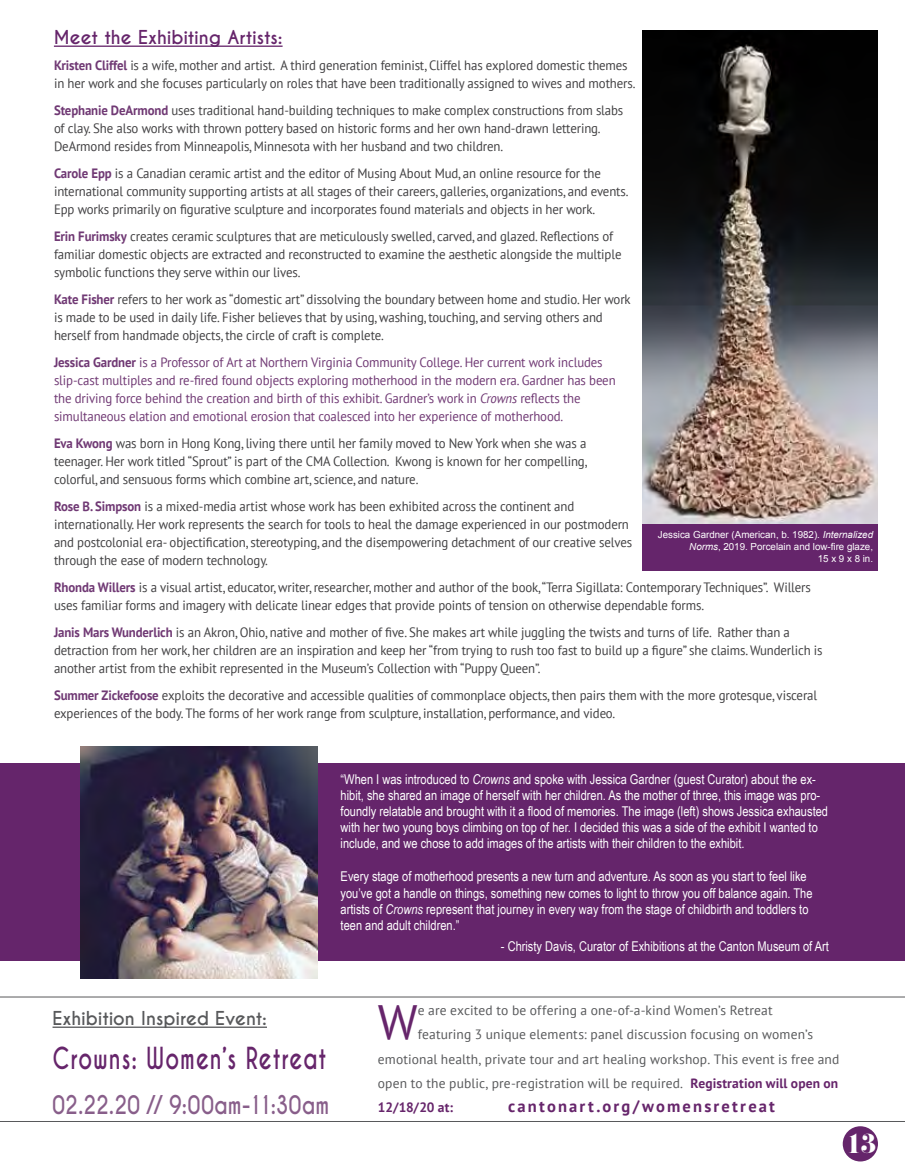
<style>
.page{position:relative;width:905px;height:1175px;background:#fff}
.page>*{position:absolute;margin:0;border:0;box-sizing:border-box;transform-origin:0 0}
.t1{font:48.15px "PT Sans";color:#66256b}
.t2{font:700 28.5px "Caviar Dreams";letter-spacing:.04em;color:#66256b;scale:.75 1}
.t3{font:26.55px "Pistilli";color:#fff}
.t4{font:700 24.3px "Caviar Dreams";letter-spacing:.01em;color:#885e8a;scale:.82 1}
.t5{font:700 18px "Caviar Dreams";letter-spacing:-.01em;color:#66256b}
.t6{font:700 18px "Caviar Dreams";letter-spacing:-.01em;color:#58595b}
.t7{font:700 16.5px "PT Sans";letter-spacing:.135em;color:#66256b}
.t8{font:13.5px/18px "PT Sans";letter-spacing:-.01em;color:#414042;scale:.95 1}
.t9{font:13.5px/16.2px "Arial Narrow";color:#fff}
.t10{font:13.5px/18px "PT Sans";letter-spacing:-.01em;color:#703974;scale:.95 1}
.t11{font:13.5px "PT Sans";letter-spacing:.01em;color:#58595b}
.t12{font:700 13.5px "PT Sans";letter-spacing:-.015em;color:#66256b}
.t13{font:9.75px/12px "Arial";color:#fff;text-align:right}
.s1{font-weight:700;color:#703974}
.s2{font-weight:700}
.s3{font-style:italic}
.s4{font-weight:700;color:#66256b}
</style>
<div class="page">
<div style="left:842px;top:1126px;width:36px;height:35px;background:#65256b;border-radius:50%"></div>
<div style="left:0;top:763px;width:904px;height:197px;background:#65256b"></div>
<img style="left:81px;top:747px;width:237px;height:231px">
<img style="left:642px;top:30px;width:235px;height:493px">
<hr style="left:54px;top:46px;width:228px;height:1px;background:#66256b">
<hr style="left:52px;top:1026px;width:215px;height:1px;background:#58595b">
<hr style="left:0;top:1121px;width:904px;height:1px;background:#58595b">
<hr style="left:0;top:996px;width:904px;height:1px;background:#58595b">
<div style="left:642px;top:523px;width:236px;height:47px;background:#65256b"></div>
<h3 class="t5" style="left:54px;top:27px;width:230px">Meet the Exhibiting Artists:</h3>
<p class="t8" style="left:54px;top:56px;width:613px"><span class="s1">Kristen Cliffel</span> is a wife, mother and artist. A third generation feminist, Cliffel has explored domestic themes in her work and she focuses particularly on roles that have been traditionally assigned to wives and mothers.</p>
<p class="t8" style="left:54px;top:101px;width:600px"><span class="s1">Stephanie DeArmond</span> uses traditional hand-building techniques to make complex constructions from slabs of clay. She also works with thrown pottery based on historic forms and her own hand-drawn lettering.<br>DeArmond resides from Minneapolis, Minnesota with her husband and two children.</p>
<p class="t8" style="left:54px;top:164px;width:606px"><span class="s1">Carole Epp</span> is a Canadian ceramic artist and the editor of Musing About Mud, an online resource for the international community supporting artists at all stages of their careers, galleries, organizations, and events.<br>Epp works primarily on figurative sculpture and incorporates found materials and objects in her work.</p>
<p class="t8" style="left:54px;top:227px;width:599px"><span class="s1">Erin Furimsky</span> creates ceramic sculptures that are meticulously swelled, carved, and glazed. Reflections of familiar domestic objects are extracted and reconstructed to examine the aesthetic alongside the multiple symbolic functions they serve within our lives.</p>
<p class="t8" style="left:54px;top:290px;width:608px"><span class="s1">Kate Fisher</span> refers to her work as “domestic art” dissolving the boundary between home and studio. Her work is made to be used in daily life. Fisher believes that by using, washing, touching, and serving others and herself from handmade objects, the circle of craft is complete.</p>
<p class="t10" style="left:54px;top:353px;width:592px"><span class="s2">Jessica Gardner</span> is a Professor of Art at Northern Virginia Community College. Her current work includes slip-cast multiples and re-fired found objects exploring motherhood in the modern era. Gardner has been the driving force behind the creation and birth of this exhibit. Gardner’s work in <span class="s3">Crowns</span> reflects the simultaneous elation and emotional erosion that coalesced into her experience of motherhood.</p>
<p class="t8" style="left:54px;top:434px;width:562px;text-align:justify"><span class="s1">Eva Kwong</span> was born in Hong Kong, living there until her family moved to New York when she was a teenager. Her work titled “Sprout” is part of the CMA Collection. Kwong is known for her compelling, colorful, and sensuous forms which combine art, science, and nature.</p>
<p class="t8" style="left:54px;top:497px;width:610px"><span class="s1">Rose B. Simpson</span> is a mixed-media artist whose work has been exhibited across the continent and internationally. Her work represents the search for tools to heal the damage experienced in our postmodern and postcolonial era- objectification, stereotyping, and the disempowering detachment of our creative selves through the ease of modern technology.</p>
<p class="t8" style="left:54px;top:578px;width:798px"><span class="s1">Rhonda Willers</span> is a visual artist, educator, writer, researcher, mother and author of the book, “Terra Sigillata: Contemporary Techniques”. Willers uses familiar forms and imagery with delicate linear edges that provide points of tension on otherwise dependable forms.</p>
<p class="t8" style="left:54px;top:623px;width:810px"><span class="s1">Janis Mars Wunderlich</span> is an Akron, Ohio, native and mother of five. She makes art while juggling the twists and turns of life. Rather than a detraction from her work, her children are an inspiration and keep her “from trying to rush too fast to build up a figure” she claims. Wunderlich is another artist from the exhibit represented in the Museum’s Collection with “Puppy Queen”.</p>
<p class="t8" style="left:54px;top:686px;width:804px"><span class="s1">Summer Zickefoose</span> exploits the decorative and accessible qualities of commonplace objects, then pairs them with the more grotesque, visceral experiences of the body. The forms of her work range from sculpture, installation, performance, and video.</p>
<p class="t13" style="left:657px;top:528px;width:217px">Jessica Gardner (American, b. 1982). <span class="s3">Internalized<br>Norms</span>, 2019. Porcelain and low-fire glaze,<br>15 x 9 x 8 in.</p>
<p class="t9" style="left:340px;top:770px;width:489px">“When I was introduced to <span class="s3">Crowns</span> and spoke with Jessica Gardner (guest Curator) about the ex&shy;hibit, she shared an image of herself with her children. As the mother of three, this image was pro&shy;foundly relatable and brought with it a flood of memories. The image (left) shows Jessica exhausted with her two young boys climbing on top of her. I decided this was a side of the exhibit I wanted to include, and we chose to add images of the artists with their children to the exhibit.</p>
<p class="t9" style="left:340px;top:868px;width:473px">Every stage of motherhood presents a new turn and adventure. As soon as you start to feel like you’ve got a handle on things, something new comes to light to throw you off balance again. The artists of <span class="s3">Crowns</span> represent that journey in every way from the stage of childbirth and toddlers to teen and adult children.”</p>
<p class="t9" style="left:501px;top:937px;width:329px">- Christy Davis, Curator of Exhibitions at the Canton Museum of Art</p>
<h3 class="t6" style="left:52px;top:1007px;width:216px">Exhibition Inspired Event:</h3>
<h2 class="t2" style="left:52px;top:1041px;width:367px">Crowns: Women’s Retreat</h2>
<h3 class="t4" style="left:52px;top:1090px;width:339px">02.22.20 // 9:00am-11:30am</h3>
<h1 class="t1" style="left:378px;top:991px;width:41px">W</h1>
<p class="t11" style="left:418px;top:1001px;width:356px">e are excited to be offering a one-of-a-kind Women’s Retreat</p>
<p class="t11" style="left:418px;top:1026px;width:397px">featuring 3 unique elements: panel discussion focusing on women’s</p>
<p class="t11" style="left:378px;top:1050px;width:463px">emotional health, private tour and art healing workshop. This event is free and</p>
<p class="t11" style="left:378px;top:1074px;width:462px">open to the public, pre-registration will be required. <span class="s4">Registration will open on</span></p>
<p class="t12" style="left:378px;top:1098px;width:77px">12/18/20 at:</p>
<p class="t7" style="left:508px;top:1095px;width:268px">cantonart.org/womensretreat</p>
<h3 class="t3" style="left:845px;top:1125px;width:32px">13</h3>
</div>
